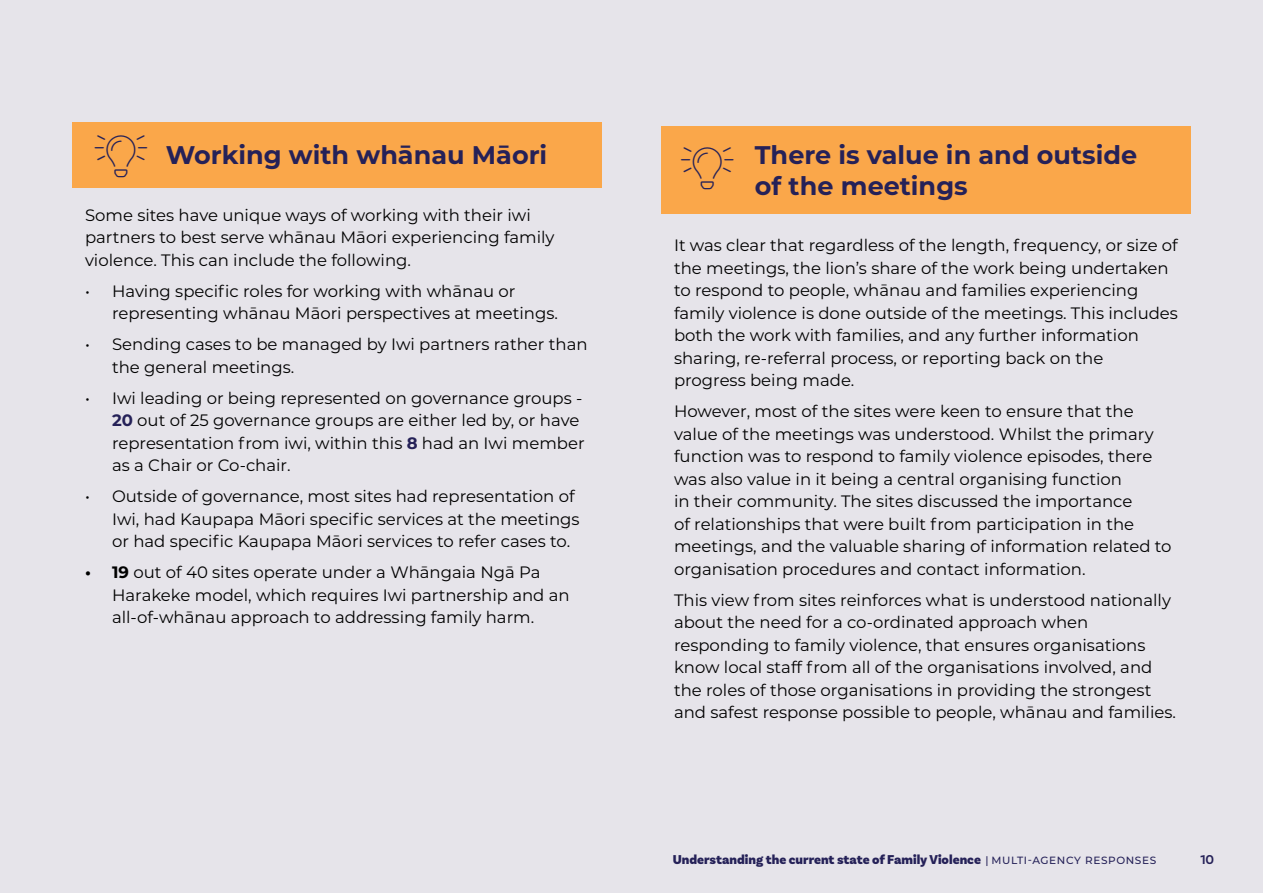
<style>
.page{position:relative;width:1263px;height:893px;background:#e6e4ea}
.page>*{position:absolute;margin:0;border:0;box-sizing:border-box;transform-origin:0 0}
.t1{font:100 42px "Font Awesome 6 Pro";color:#252158}
.t2{font:700 25.5px/30.6px "Montserrat";color:#252158}
.t3{font:16.5px/22.5px "Montserrat";color:#000}
.t4{font:900 13.5px "Basic Sans";color:#252158}
.t5{font:600 13.5px "Basic Sans";color:#252158}
.s1{font-weight:700;color:#252158}
.s2{font-weight:700}
.s3{font-family:"Montserrat";font-weight:500;font-size:10.5px}
</style>
<div class="page">
<div style="left:72px;top:122px;width:530px;height:66px;background:#faa74a"></div>
<div style="left:661px;top:127px;width:530px;height:87px;background:#faa74a"></div>
<h1 class="t1" style="left:95px;top:135px;width:54px">●▼◆●□■</h1>
<h1 class="t1" style="left:681px;top:147px;width:54px">●▼◆●□■</h1>
<h2 class="t2" style="left:166px;top:138px;width:383px">Working with whānau Māori</h2>
<p class="t3" style="left:85px;top:203px;width:471px">Some sites have unique ways of working with their iwi partners to best serve whānau Māori experiencing family violence. This can include the following.</p>
<p class="t3" style="left:112px;top:279px;width:447px;text-indent:-27px">• Having specific roles for working with whānau or representing whānau Māori perspectives at meetings.</p>
<p class="t3" style="left:112px;top:332px;width:477px;text-indent:-27px">• Sending cases to be managed by Iwi partners rather than the general meetings.</p>
<p class="t3" style="left:112px;top:386px;width:474px;text-indent:-27px">• Iwi leading or being represented on governance groups - <span class="s1">20</span> out of 25 governance groups are either led by, or have representation from iwi, within this <span class="s1">8</span> had an Iwi member as a Chair or Co-chair.</p>
<p class="t3" style="left:112px;top:485px;width:469px;text-indent:-27px">• Outside of governance, most sites had representation of<br>Iwi, had Kaupapa Māori specific services at the meetings or had specific Kaupapa Māori services to refer cases to.</p>
<p class="t3" style="left:112px;top:561px;width:459px;text-indent:-27px"><span class="s2">• 19</span> out of 40 sites operate under a Whāngaia Ngā Pa<br>Harakeke model, which requires Iwi partnership and an all-of-whānau approach to addressing family harm.</p>
<h2 class="t2" style="left:755px;top:138px;width:384px">There is value in and outside of the meetings</h2>
<p class="t3" style="left:674px;top:234px;width:505px">It was clear that regardless of the length, frequency, or size of the meetings, the lion’s share of the work being undertaken to respond to people, whānau and families experiencing family violence is done outside of the meetings. This includes both the work with families, and any further information sharing, re-referral process, or reporting back on the progress being made.</p>
<p class="t3" style="left:674px;top:400px;width:499px">However, most of the sites were keen to ensure that the value of the meetings was understood. Whilst the primary function was to respond to family violence episodes, there was also value in it being a central organising function<br>in their community. The sites discussed the importance<br>of relationships that were built from participation in the meetings, and the valuable sharing of information related to organisation procedures and contact information.</p>
<p class="t3" style="left:674px;top:588px;width:503px">This view from sites reinforces what is understood nationally about the need for a co-ordinated approach when responding to family violence, that ensures organisations know local staff from all of the organisations involved, and the roles of those organisations in providing the strongest and safest response possible to people, whānau and families.</p>
<p class="t4" style="left:673px;top:851px;width:485px">Understanding the current state of Family Violence <span class="s3">| MULTI-AGENCY RESPONSES</span></p>
<p class="t5" style="left:1200px;top:852px;width:15px">10</p>
</div>
